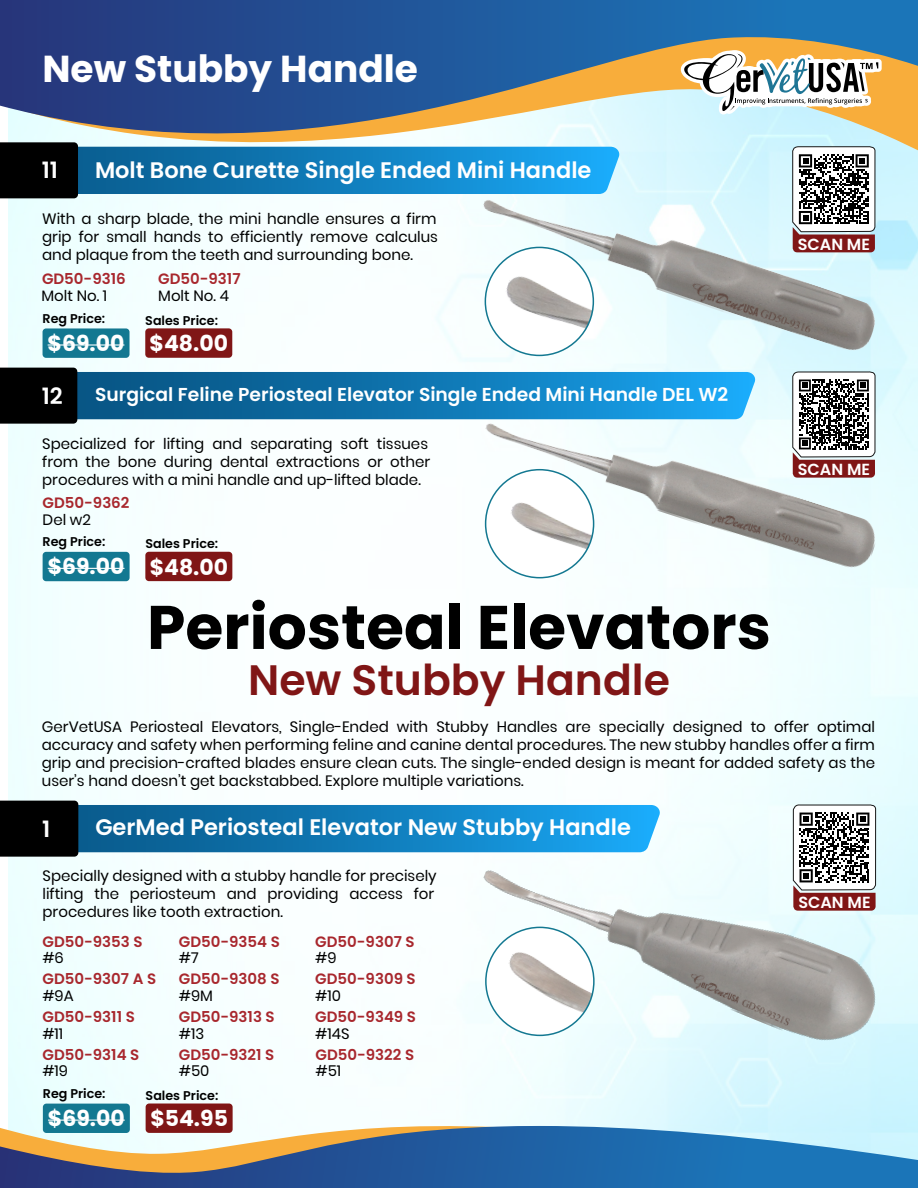
<style>
.page{position:relative;width:918px;height:1188px;background:#fff}
.page>*{position:absolute;margin:0;border:0;box-sizing:border-box;transform-origin:0 0}
.t1{font:700 61.5px "Poppins";color:#000}
.t2{font:600 42.45px "Poppins";color:#801616}
.t3{font:700 37.5px "Poppins";color:#fff}
.t4{font:600 22.5px "Poppins";color:#fff}
.t5{font:700 21.9px "Poppins";color:#fff}
.t6{font:600 18.75px "Poppins";color:#fff}
.t7{font:600 16.05px "Poppins";color:#fff}
.t8{font:15px/18px "Poppins";color:#000;text-align:justify}
.t9{font:600 15px "Poppins";color:#a8272d}
.t10{font:600 12.75px "Poppins";color:#000}
</style>
<div class="page">
<img style="left:9px;top:183px;width:909px;height:937px">
<svg style="left:0;top:0;width:918px;height:183px;background:#6480a0"></svg>
<svg style="left:0;top:1120px;width:918px;height:68px;background:#5887b9"></svg>
<svg style="left:0;top:1126px;width:918px;height:50px;background:#6a8da6"></svg>
<svg style="left:681px;top:50px;width:201px;height:64px"></svg>
<svg style="left:0;top:142px;width:621px;height:56px;background:#2d81b0"></svg>
<img style="left:476px;top:195px;width:399px;height:165px">
<svg style="left:792px;top:146px;width:84px;height:107px"></svg>
<img style="left:492px;top:247px;width:101px;height:108px">
<div style="left:485px;top:247px;width:109px;height:109px;border:2px solid #137891;border-radius:50%"></div>
<div style="left:43px;top:328px;width:87px;height:30px;background:#137891;border-radius:4px"></div>
<hr style="left:48px;top:344px;width:76px;height:2px;background:#fff">
<div style="left:145px;top:328px;width:87px;height:30px;background:#801616;border-radius:4px"></div>
<img style="left:478px;top:420px;width:398px;height:158px">
<div style="left:486px;top:470px;width:108px;height:108px;background:#fff;border-radius:50%"></div>
<img style="left:497px;top:470px;width:97px;height:108px">
<div style="left:485px;top:469px;width:109px;height:109px;border:2px solid #137891;border-radius:50%"></div>
<svg style="left:0;top:368px;width:757px;height:56px;background:#3080ad"></svg>
<div style="left:43px;top:552px;width:87px;height:29px;background:#137891;border-radius:4px"></div>
<hr style="left:48px;top:568px;width:77px;height:1px;background:#fff">
<div style="left:145px;top:552px;width:87px;height:29px;background:#801616;border-radius:4px"></div>
<svg style="left:792px;top:371px;width:84px;height:107px"></svg>
<svg style="left:0;top:801px;width:661px;height:56px;background:#2b7ead"></svg>
<img style="left:473px;top:849px;width:403px;height:207px">
<svg style="left:792px;top:804px;width:84px;height:107px"></svg>
<div style="left:43px;top:1104px;width:87px;height:29px;background:#137891;border-radius:4px"></div>
<hr style="left:48px;top:1120px;width:77px;height:1px;background:#fff">
<div style="left:146px;top:1104px;width:87px;height:29px;background:#801616;border-radius:4px"></div>
<img style="left:490px;top:927px;width:104px;height:108px">
<div style="left:485px;top:927px;width:110px;height:109px;border:2px solid #137891;border-radius:50%"></div>
<h3 class="t3" style="left:42px;top:47px;width:377px">New Stubby Handle</h3>
<h3 class="t4" style="left:42px;top:158px;width:18px">11</h3>
<h3 class="t4" style="left:95px;top:157px;width:498px">Molt Bone Curette Single Ended Mini Handle</h3>
<p class="t8" style="left:42px;top:210px;width:397px">With a sharp blade, the mini handle ensures a firm grip for small hands to efficiently remove calculus and plaque from the teeth and surrounding bone.</p>
<p class="t9" style="left:42px;top:270px;width:85px">GD50-9316</p>
<p class="t8" style="left:41px;top:286px;width:67px">Molt No. 1</p>
<p class="t9" style="left:158px;top:270px;width:84px">GD50-9317</p>
<p class="t8" style="left:158px;top:286px;width:72px">Molt No. 4</p>
<p class="t10" style="left:43px;top:311px;width:64px">Reg Price:</p>
<p class="t10" style="left:145px;top:313px;width:74px">Sales Price:</p>
<h3 class="t5" style="left:150px;top:331px;width:80px">$48.00</h3>
<h3 class="t5" style="left:48px;top:331px;width:78px">$69.00</h3>
<h3 class="t4" style="left:42px;top:383px;width:23px">12</h3>
<p class="t6" style="left:95px;top:383px;width:635px">Surgical Feline Periosteal Elevator Single Ended Mini Handle DEL W2</p>
<p class="t8" style="left:42px;top:434px;width:390px;text-align:left">Specialized for lifting and separating soft tissues from the bone during dental extractions or other procedures with a mini handle and up-lifted blade.</p>
<p class="t9" style="left:43px;top:494px;width:88px">GD50-9362</p>
<p class="t8" style="left:43px;top:511px;width:50px">Del w2</p>
<p class="t10" style="left:43px;top:534px;width:64px">Reg Price:</p>
<p class="t10" style="left:145px;top:537px;width:74px">Sales Price:</p>
<h3 class="t5" style="left:150px;top:554px;width:80px">$48.00</h3>
<h3 class="t5" style="left:48px;top:554px;width:78px">$69.00</h3>
<h1 class="t1" style="left:147px;top:592px;width:625px">Periosteal Elevators</h1>
<h2 class="t2" style="left:248px;top:655px;width:423px">New Stubby Handle</h2>
<p class="t7" style="left:798px;top:235px;width:74px">SCAN ME</p>
<p class="t7" style="left:798px;top:460px;width:74px">SCAN ME</p>
<p class="t8" style="left:42px;top:718px;width:835px">GerVetUSA Periosteal Elevators, Single-Ended with Stubby Handles are specially designed to offer optimal accuracy and safety when performing feline and canine dental procedures. The new stubby handles offer a firm grip and precision-crafted blades ensure clean cuts. The single-ended design is meant for added safety as the user’s hand doesn’t get backstabbed. Explore multiple variations.</p>
<h3 class="t4" style="left:42px;top:816px;width:10px">1</h3>
<h3 class="t4" style="left:95px;top:814px;width:537px">GerMed Periosteal Elevator New Stubby Handle</h3>
<p class="t8" style="left:42px;top:867px;width:396px;text-align:left">Specially designed with a stubby handle for precisely lifting the periosteum and providing access for procedures like tooth extraction.</p>
<p class="t9" style="left:42px;top:933px;width:102px">GD50-9353 S</p>
<p class="t8" style="left:42px;top:949px;width:23px">#6</p>
<p class="t9" style="left:42px;top:970px;width:115px">GD50-9307 A S</p>
<p class="t8" style="left:42px;top:987px;width:33px">#9A</p>
<p class="t9" style="left:42px;top:1008px;width:94px">GD50-9311 S</p>
<p class="t8" style="left:42px;top:1024px;width:22px">#11</p>
<p class="t9" style="left:42px;top:1046px;width:98px">GD50-9314 S</p>
<p class="t8" style="left:42px;top:1062px;width:27px">#19</p>
<p class="t9" style="left:179px;top:933px;width:103px">GD50-9354 S</p>
<p class="t8" style="left:179px;top:949px;width:21px">#7</p>
<p class="t9" style="left:179px;top:970px;width:102px">GD50-9308 S</p>
<p class="t8" style="left:179px;top:987px;width:36px">#9M</p>
<p class="t9" style="left:179px;top:1008px;width:97px">GD50-9313 S</p>
<p class="t8" style="left:179px;top:1024px;width:27px">#13</p>
<p class="t9" style="left:179px;top:1046px;width:97px">GD50-9321 S</p>
<p class="t8" style="left:179px;top:1062px;width:32px">#50</p>
<p class="t10" style="left:43px;top:1086px;width:64px">Reg Price:</p>
<p class="t10" style="left:146px;top:1088px;width:74px">Sales Price:</p>
<h3 class="t5" style="left:150px;top:1106px;width:79px">$54.95</h3>
<h3 class="t5" style="left:48px;top:1106px;width:78px">$69.00</h3>
<p class="t9" style="left:315px;top:933px;width:101px">GD50-9307 S</p>
<p class="t8" style="left:315px;top:949px;width:23px">#9</p>
<p class="t9" style="left:315px;top:970px;width:102px">GD50-9309 S</p>
<p class="t8" style="left:315px;top:987px;width:27px">#10</p>
<p class="t9" style="left:315px;top:1008px;width:102px">GD50-9349 S</p>
<p class="t8" style="left:315px;top:1024px;width:36px">#14S</p>
<p class="t9" style="left:316px;top:1046px;width:100px">GD50-9322 S</p>
<p class="t8" style="left:316px;top:1062px;width:27px">#51</p>
<p class="t7" style="left:798px;top:893px;width:74px">SCAN ME</p>
</div>
